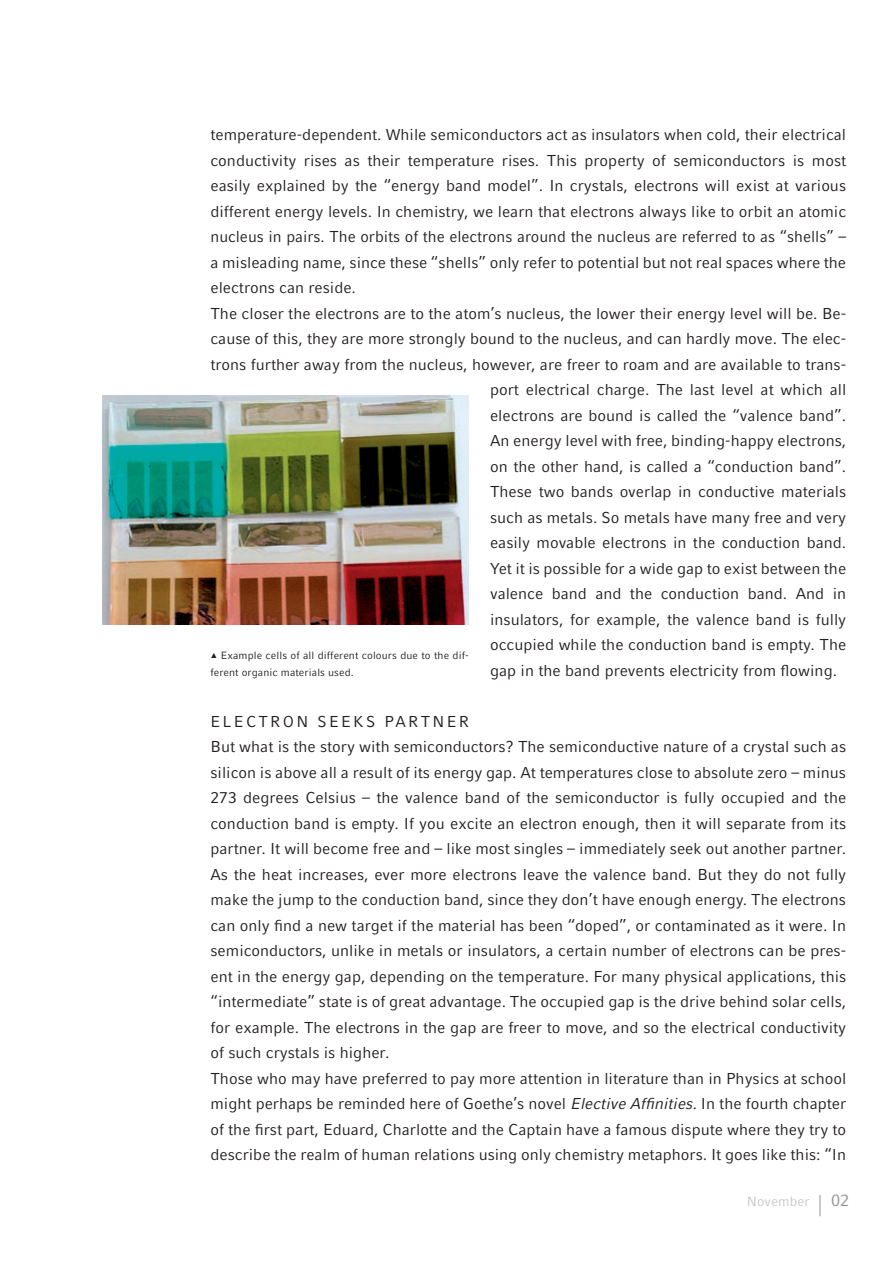
<style>
.page{position:relative;width:893px;height:1263px;background:#fff}
.page>*{position:absolute;margin:0;border:0;box-sizing:border-box;transform-origin:0 0}
.t1{font:16.5px "LMU Compatil Fact";color:#939598}
.t2{font:15.75px/25.5px "LMU Compatil Fact";color:#231f20}
.t3{font:13.5px "LMU Compatil Fact";color:#c7c8ca}
.t4{font:10.5px/16.5px "LMU Compatil Fact";letter-spacing:.01em;color:#231f20}
.s1{font-style:italic}
</style>
<div class="page">
<svg style="left:820px;top:1195px;width:1px;height:21px"></svg>
<img style="left:102px;top:395px;width:367px;height:230px">
<p class="t2" style="left:210px;top:122px;width:637px">temperature-dependent. While semiconductors act as insulators when cold, their electrical</p>
<p class="t2" style="left:210px;top:147px;width:637px">conductivity rises as their temperature rises. This property of semiconductors is most</p>
<p class="t2" style="left:210px;top:173px;width:637px">easily explained by the “energy band model”. In crystals, electrons will exist at various</p>
<p class="t2" style="left:210px;top:198px;width:637px">different energy levels. In chemistry, we learn that electrons always like to orbit an atomic</p>
<p class="t2" style="left:210px;top:224px;width:637px">nucleus in pairs. The orbits of the electrons around the nucleus are referred to as “shells” –</p>
<p class="t2" style="left:210px;top:249px;width:637px">a misleading name, since these “shells” only refer to potential but not real spaces where the</p>
<p class="t2" style="left:210px;top:275px;width:147px">electrons can reside.</p>
<p class="t2" style="left:210px;top:300px;width:637px">The closer the electrons are to the atom’s nucleus, the lower their energy level will be. Be-</p>
<p class="t2" style="left:210px;top:326px;width:637px">cause of this, they are more strongly bound to the nucleus, and can hardly move. The elec-</p>
<p class="t2" style="left:210px;top:351px;width:637px">trons further away from the nucleus, however, are freer to roam and are available to trans-</p>
<p class="t2" style="left:490px;top:377px;width:358px">port electrical charge. The last level at which all</p>
<p class="t2" style="left:490px;top:402px;width:358px">electrons are bound is called the “valence band”.</p>
<p class="t2" style="left:490px;top:428px;width:358px">An energy level with free, binding-happy electrons,</p>
<p class="t2" style="left:490px;top:453px;width:358px">on the other hand, is called a “conduction band”.</p>
<p class="t2" style="left:490px;top:479px;width:358px">These two bands overlap in conductive materials</p>
<p class="t2" style="left:490px;top:504px;width:358px">such as metals. So metals have many free and very</p>
<p class="t2" style="left:490px;top:530px;width:358px">easily movable electrons in the conduction band.</p>
<p class="t2" style="left:490px;top:555px;width:358px">Yet it is possible for a wide gap to exist between the</p>
<p class="t2" style="left:490px;top:581px;width:358px">valence band and the conduction band. And in</p>
<p class="t2" style="left:490px;top:606px;width:358px">insulators, for example, the valence band is fully</p>
<p class="t2" style="left:490px;top:632px;width:358px">occupied while the conduction band is empty. The</p>
<p class="t2" style="left:490px;top:657px;width:349px">gap in the band prevents electricity from flowing.</p>
<p class="t2" style="left:210px;top:708px;width:637px">ELECTRON SEEKS PARTNER<br>But what is the story with semiconductors? The semiconductive nature of a crystal such as silicon is above all a result of its energy gap. At temperatures close to absolute zero – minus 273 degrees Celsius – the valence band of the semiconductor is fully occupied and the conduction band is empty. If you excite an electron enough, then it will separate from its partner. It will become free and – like most singles – immediately seek out another partner.<br>As the heat increases, ever more electrons leave the valence band. But they do not fully make the jump to the conduction band, since they don’t have enough energy. The electrons can only find a new target if the material has been “doped”, or contaminated as it were. In semiconductors, unlike in metals or insulators, a certain number of electrons can be pres&shy;ent in the energy gap, depending on the temperature. For many physical applications, this “intermediate” state is of great advantage. The occupied gap is the drive behind solar cells, for example. The electrons in the gap are freer to move, and so the electrical conductivity of such crystals is higher.<br>Those who may have preferred to pay more attention in literature than in Physics at school might perhaps be reminded here of Goethe’s novel <span class="s1">Elective Affinities.</span> In the fourth chapter of the first part, Eduard, Charlotte and the Captain have a famous dispute where they try to describe the realm of human relations using only chemistry metaphors. It goes like this: “In</p>
<p class="t4" style="left:210px;top:647px;width:260px;text-indent:10px">Example cells of all different colours due to the dif&shy;ferent organic materials used.</p>
<p class="t3" style="left:747px;top:1194px;width:64px">November</p>
<p class="t1" style="left:831px;top:1191px;width:20px">02</p>
</div>
